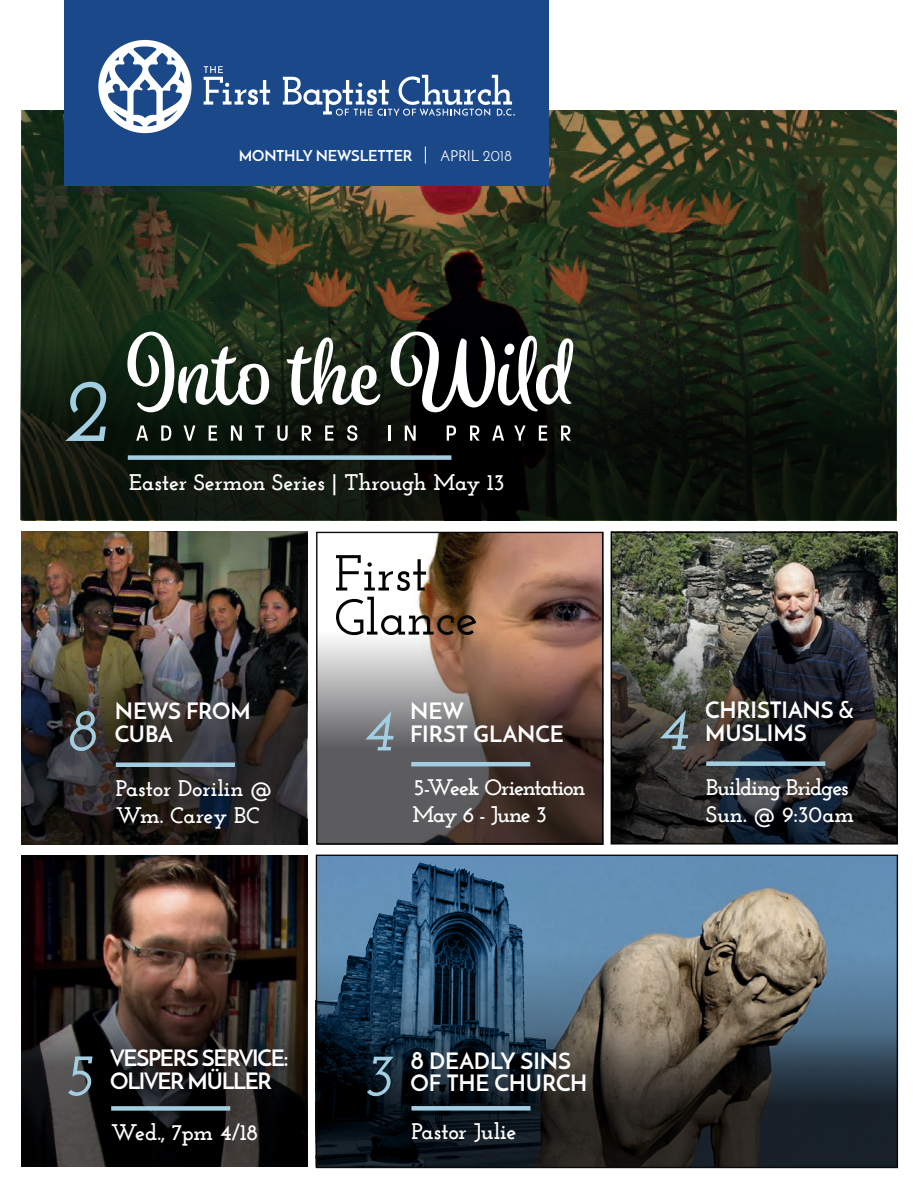
<style>
.page{position:relative;width:918px;height:1188px;background:#fff}
.page>*{position:absolute;margin:0;border:0;box-sizing:border-box;transform-origin:0 0}
.t1{font:italic 600 90px "Josefin Slab";color:#a3cde0}
.t2{font:italic 600 60px "Josefin Slab";color:#a3cde0}
.t3{font:600 50.55px/44.1px "Josefin Slab";color:#040503}
.t4{font:700 22.5px/27px "Josefin Slab";letter-spacing:-.015em;color:#fff}
.t5{font:700 22.5px/22.5px "Josefin Sans";letter-spacing:-.01em;color:#fff}
.t6{font:700 22.5px/22.5px "Josefin Sans";letter-spacing:-.05em;color:#fff}
.t7{font:700 22.5px/27px "Josefin Slab";letter-spacing:-.055em;color:#fff}
.t8{font:700 22.5px/27px "Josefin Slab";letter-spacing:-.04em;color:#fff}
.t9{font:700 15px "Josefin Sans";letter-spacing:-.01em;color:#fcfefe}
.t10{font:15px "Josefin Sans";letter-spacing:-.01em;color:#fcfefe}
.s1{font-size:25.5px}
</style>
<div class="page">
<img style="left:21px;top:855px;width:287px;height:312px">
<svg style="left:21px;top:945px;width:286px;height:222px"></svg>
<div style="left:111px;top:1106px;width:119px;height:5px;background:#a3cde0"></div>
<div style="left:609px;top:530px;width:290px;height:316px;background:#231f20;opacity:.75"></div>
<div style="left:315px;top:530px;width:290px;height:316px;background:#231f20;opacity:.75"></div>
<img style="left:21px;top:532px;width:287px;height:313px">
<img style="left:21px;top:608px;width:286px;height:237px">
<hr style="left:116px;top:763px;width:119px;height:4px;background:#a3cde0">
<div style="left:314px;top:853px;width:585px;height:315px;background:#231f20;opacity:.78"></div>
<svg style="left:317px;top:951px;width:580px;height:216px"></svg>
<div style="left:411px;top:1106px;width:120px;height:5px;background:#a3cde0"></div>
<img style="left:21px;top:110px;width:875px;height:411px">
<svg style="left:22px;top:110px;width:173px;height:224px;fill:#1c2f19"></svg>
<svg style="left:21px;top:334px;width:875px;height:185px;fill:#0c140b"></svg>
<div style="left:128px;top:455px;width:323px;height:5px;background:#a3cde0"></div>
<svg style="left:127px;top:332px;width:142px;height:80px"></svg>
<svg style="left:287px;top:337px;width:93px;height:68px"></svg>
<svg style="left:391px;top:332px;width:182px;height:80px"></svg>
<svg style="left:136px;top:425px;width:12px;height:16px"></svg>
<svg style="left:161px;top:425px;width:10px;height:16px"></svg>
<svg style="left:184px;top:425px;width:11px;height:16px"></svg>
<svg style="left:209px;top:425px;width:8px;height:16px"></svg>
<svg style="left:231px;top:425px;width:11px;height:16px"></svg>
<svg style="left:255px;top:425px;width:9px;height:16px"></svg>
<svg style="left:277px;top:425px;width:11px;height:16px"></svg>
<svg style="left:302px;top:425px;width:9px;height:16px"></svg>
<svg style="left:325px;top:425px;width:9px;height:16px"></svg>
<svg style="left:347px;top:425px;width:10px;height:16px"></svg>
<svg style="left:388px;top:425px;width:2px;height:16px"></svg>
<svg style="left:405px;top:425px;width:11px;height:16px"></svg>
<svg style="left:447px;top:425px;width:9px;height:16px"></svg>
<svg style="left:470px;top:425px;width:10px;height:16px"></svg>
<svg style="left:492px;top:425px;width:12px;height:16px"></svg>
<svg style="left:514px;top:425px;width:12px;height:16px"></svg>
<svg style="left:539px;top:425px;width:8px;height:16px"></svg>
<svg style="left:561px;top:425px;width:10px;height:16px"></svg>
<div style="left:64px;top:0;width:485px;height:185px;background:#1b4889"></div>
<svg style="left:98px;top:40px;width:94px;height:93px"></svg>
<svg style="left:283px;top:75px;width:232px;height:41px"></svg>
<svg style="left:204px;top:66px;width:66px;height:39px"></svg>
<svg style="left:425px;top:147px;width:1px;height:17px"></svg>
<p class="t9" style="left:239px;top:147px;width:175px">MONTHLY NEWSLETTER</p>
<p class="t10" style="left:440px;top:147px;width:73px">APRIL 2018</p>
<h1 class="t1" style="left:65px;top:357px;width:48px">2</h1>
<p class="t4" style="left:129px;top:469px;width:377px">Easter Sermon Series | Through May 13</p>
<h3 class="t3" style="left:334px;top:551px;width:145px">First<br>Glance</h3>
<h2 class="t2" style="left:69px;top:695px;width:32px">8</h2>
<p class="t5" style="left:115px;top:700px;width:137px">NEWS FROM<br>CUBA</p>
<p class="t4" style="left:116px;top:775px;width:158px">Pastor Dorilin @<br>Wm. Carey BC</p>
<h2 class="t2" style="left:364px;top:695px;width:33px">4</h2>
<p class="t5" style="left:410px;top:700px;width:155px">NEW<br>FIRST GLANCE</p>
<p class="t7" style="left:412px;top:774px;width:175px">5-Week Orientation<br>May 6 - June 3</p>
<h2 class="t2" style="left:659px;top:693px;width:33px">4</h2>
<p class="t5" style="left:705px;top:699px;width:150px">CHRISTIANS &amp;<br>MUSLIMS</p>
<p class="t8" style="left:706px;top:774px;width:149px">Building Bridges<br>Sun. @ 9:30am</p>
<h2 class="t2" style="left:64px;top:1040px;width:34px">5</h2>
<p class="t6" style="left:110px;top:1047px;width:180px">VESPERS SERVICE:<br>OLIVER MÜLLER</p>
<p class="t4" style="left:111px;top:1118px;width:148px">Wed., 7pm 4/18</p>
<h2 class="t2" style="left:365px;top:1040px;width:32px">3</h2>
<p class="t5" style="left:410px;top:1050px;width:162px"><span class="s1">8</span> DEADLY SINS</p>
<p class="t5" style="left:410px;top:1072px;width:179px">OF THE CHURCH</p>
<p class="t4" style="left:411px;top:1118px;width:107px">Pastor Julie</p>
</div>
